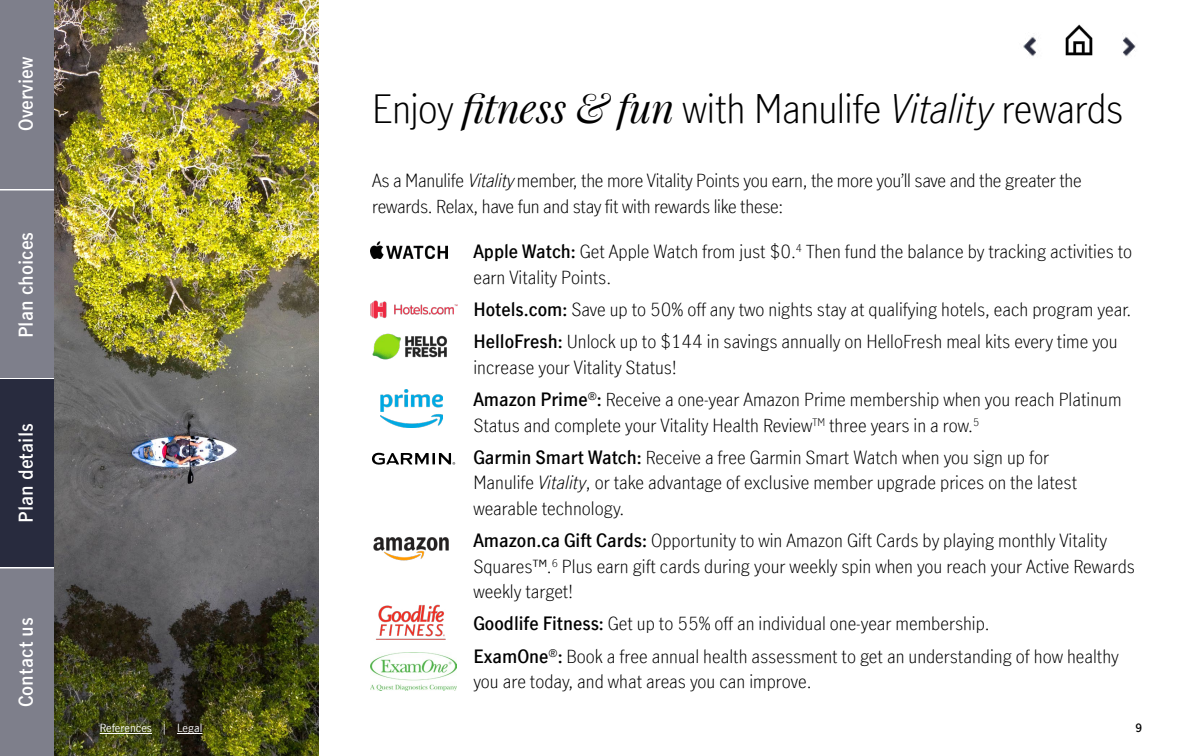
<style>
.page{position:relative;width:1188px;height:756px;background:#fff}
.page>*{position:absolute;margin:0;border:0;box-sizing:border-box;transform-origin:0 0}
.Inside_header{font:300 39px "Manulife JH Sans Optimized";letter-spacing:-.015em;color:#000}
.Body_list_no_bullet{font:300 18px/25.5px "Manulife JH Sans Optimized";color:#000}
.Body___Light_12_17_P{font:300 18px/25.5px "Manulife JH Sans Optimized";letter-spacing:-.015em;color:#000}
.t1{font:600 18px "Manulife JH Sans";color:#fff}
.Footnote___Light_7_5{font:11.25px "Manulife JH Sans Optimized";color:#fff}
.t2{font:600 11.25px "Manulife JH Sans Optimized";color:#000}
.s1{font-family:"Manulife JH Serif Optimized";font-weight:400;font-style:italic}
.s2{font-style:italic}
.s3{font-weight:600}
</style>
<div class="page">
<div style="left:0;top:0;width:54px;height:756px;background:#7e7f8b"></div>
<hr style="left:0;top:189px;width:54px;height:1px;background:#fff">
<hr style="left:0;top:378px;width:54px;height:2px;background:#fff">
<hr style="left:0;top:567px;width:54px;height:1px;background:#fff">
<div style="left:0;top:380px;width:54px;height:187px;background:#282b3e"></div>
<img style="left:54px;top:0;width:264px;height:756px">
<hr style="left:100px;top:733px;width:52px;height:1px;background:#fff">
<svg style="left:177px;top:733px;width:25px;height:1px"></svg>
<img style="left:374px;top:536px;width:75px;height:25px">
<img style="left:371px;top:652px;width:86px;height:39px">
<img style="left:375px;top:604px;width:71px;height:36px">
<img style="left:371px;top:301px;width:86px;height:17px">
<svg style="left:372px;top:453px;width:83px;height:12px"></svg>
<img style="left:371px;top:241px;width:76px;height:17px">
<img style="left:381px;top:389px;width:61px;height:39px">
<img style="left:372px;top:333px;width:75px;height:27px">
<img style="left:1023px;top:36px;width:13px;height:21px">
<img style="left:1065px;top:24px;width:28px;height:32px">
<img style="left:1123px;top:36px;width:13px;height:21px">
<p class="t1" style="left:13px;top:131px;width:75px;rotate:-90deg">Overview</p>
<p class="t1" style="left:13px;top:338px;width:108px;rotate:-90deg">Plan choices</p>
<p class="t1" style="left:13px;top:523px;width:101px;rotate:-90deg">Plan details</p>
<p class="t1" style="left:13px;top:707px;width:92px;rotate:-90deg">Contact us</p>
<p class="Footnote___Light_7_5" style="left:100px;top:720px;width:104px">References | Legal</p>
<h2 class="Inside_header" style="left:372px;top:83px;width:753px">Enjoy <span class="s1">fitness &amp; fun</span> with Manulife <span class="s2">Vitality</span> rewards</h2>
<p class="Body___Light_12_17_P" style="left:372px;top:167px;width:711px">As a Manulife <span class="s2">Vitality</span>member, the more Vitality Points you earn, the more you’ll save and the greater the rewards. Relax, have fun and stay fit with rewards like these:</p>
<p class="Body_list_no_bullet" style="left:473px;top:238px;width:660px"><span class="s3">Apple Watch:</span> Get Apple Watch from just $0.<sup>4</sup> Then fund the balance by tracking activities to earn Vitality Points.</p>
<p class="Body_list_no_bullet" style="left:473px;top:296px;width:659px"><span class="s3">Hotels.com:</span> Save up to 50% off any two nights stay at qualifying hotels, each program year.</p>
<p class="Body_list_no_bullet" style="left:473px;top:328px;width:646px"><span class="s3">HelloFresh:</span> Unlock up to $144 in savings annually on HelloFresh meal kits every time you increase your Vitality Status!</p>
<p class="Body_list_no_bullet" style="left:473px;top:386px;width:650px"><span class="s3">Amazon Prime</span><sup>®</sup><span class="s3">:</span> Receive a one-year Amazon Prime membership when you reach Platinum<br>Status and complete your Vitality Health Review<sup>TM</sup> three years in a row.<sup>5</sup></p>
<p class="Body_list_no_bullet" style="left:473px;top:444px;width:605px"><span class="s3">Garmin Smart Watch:</span> Receive a free Garmin Smart Watch when you sign up for<br>Manulife <span class="s2">Vitality</span>, or take advantage of exclusive member upgrade prices on the latest wearable technology.</p>
<p class="Body_list_no_bullet" style="left:473px;top:527px;width:663px"><span class="s3">Amazon.ca Gift Cards:</span> Opportunity to win Amazon Gift Cards by playing monthly Vitality<br>Squares™.<sup>6</sup> Plus earn gift cards during your weekly spin when you reach your Active Rewards weekly target!</p>
<p class="Body_list_no_bullet" style="left:473px;top:610px;width:518px"><span class="s3">Goodlife Fitness:</span> Get up to 55% off an individual one-year membership.</p>
<p class="Body_list_no_bullet" style="left:473px;top:643px;width:647px"><span class="s3">ExamOne</span><sup>®</sup><span class="s3">:</span> Book a free annual health assessment to get an understanding of how healthy you are today, and what areas you can improve.</p>
<p class="t2" style="left:1135px;top:720px;width:8px">9</p>
</div>
